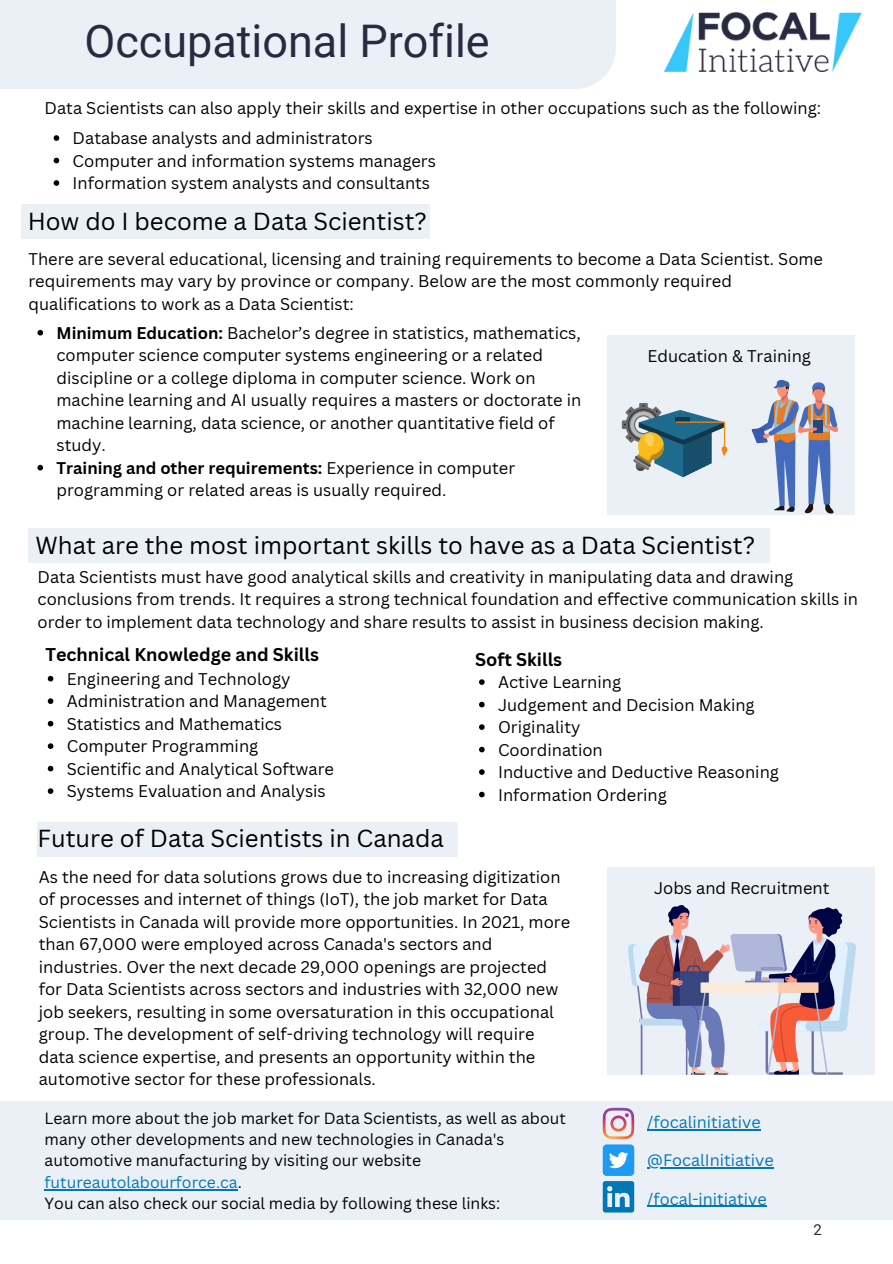
<style>
.page{position:relative;width:893px;height:1264px;background:#fff}
.page>*{position:absolute;margin:0;border:0;box-sizing:border-box;transform-origin:0 0}
.t1{font:45px "Roboto";color:#292940}
.t2{font:24px "Canva Sans";color:#000}
.t3{font:700 18px "Canva Sans";color:#000}
.t4{font:16.5px/22.5px "Canva Sans";color:#000}
.t5{font:16.2px "Canva Sans";color:#0277b5}
.t6{font:15.75px/21.3px "Canva Sans";color:#000}
.t7{font:15px "Roboto";color:#292940}
.s1{font-weight:700}
.s2{color:#0277b5}
</style>
<div class="page">
<img style="left:664px;top:12px;width:198px;height:60px">
<div style="left:0;top:0;width:616px;height:89px;background:#ebf0f7"></div>
<div style="left:22px;top:204px;width:408px;height:35px;background:#ebf0f7"></div>
<div style="left:607px;top:335px;width:248px;height:179px;background:#ebf0f7"></div>
<svg style="left:751px;top:379px;width:87px;height:135px"></svg>
<svg style="left:721px;top:446px;width:6px;height:11px"></svg>
<svg style="left:621px;top:403px;width:104px;height:74px"></svg>
<div style="left:28px;top:528px;width:741px;height:35px;background:#ebf0f7"></div>
<div style="left:38px;top:822px;width:420px;height:35px;background:#ebf0f7"></div>
<div style="left:607px;top:867px;width:268px;height:207px;background:#ebf0f7"></div>
<img style="left:628px;top:905px;width:227px;height:169px">
<svg style="left:54px;top:135px;width:5px;height:6px"></svg>
<svg style="left:54px;top:158px;width:5px;height:5px"></svg>
<svg style="left:54px;top:180px;width:5px;height:6px"></svg>
<svg style="left:37px;top:330px;width:6px;height:5px"></svg>
<svg style="left:37px;top:465px;width:6px;height:5px"></svg>
<svg style="left:48px;top:676px;width:5px;height:5px"></svg>
<svg style="left:48px;top:698px;width:5px;height:6px"></svg>
<svg style="left:48px;top:720px;width:5px;height:6px"></svg>
<svg style="left:48px;top:743px;width:5px;height:6px"></svg>
<svg style="left:48px;top:765px;width:5px;height:6px"></svg>
<svg style="left:48px;top:788px;width:5px;height:6px"></svg>
<svg style="left:479px;top:679px;width:5px;height:6px"></svg>
<svg style="left:479px;top:701px;width:5px;height:6px"></svg>
<svg style="left:479px;top:724px;width:5px;height:6px"></svg>
<svg style="left:479px;top:746px;width:5px;height:6px"></svg>
<svg style="left:479px;top:769px;width:5px;height:6px"></svg>
<svg style="left:479px;top:791px;width:5px;height:6px"></svg>
<div style="left:0;top:1101px;width:892px;height:118px;background:#ebf0f7"></div>
<div style="left:602px;top:1144px;width:32px;height:31px;background:#1d9bf0;border-radius:4px"></div>
<svg style="left:609px;top:1152px;width:19px;height:16px"></svg>
<svg style="left:602px;top:1107px;width:32px;height:32px"></svg>
<svg style="left:602px;top:1181px;width:32px;height:31px"></svg>
<hr style="left:45px;top:1188px;width:193px;height:2px;background:#0277b5">
<hr style="left:647px;top:1129px;width:113px;height:1px;background:#0277b5">
<hr style="left:647px;top:1167px;width:126px;height:1px;background:#0277b5">
<hr style="left:647px;top:1205px;width:119px;height:1px;background:#0277b5">
<p class="t1" style="left:84px;top:15px;width:406px">Occupational Profile</p>
<p class="t4" style="left:45px;top:96px;width:778px">Data Scientists can also apply their skills and expertise in other occupations such as the following:</p>
<p class="t4" style="left:73px;top:127px;width:301px">Database analysts and administrators</p>
<p class="t4" style="left:73px;top:149px;width:365px">Computer and information systems managers</p>
<p class="t4" style="left:73px;top:171px;width:359px">Information system analysts and consultants</p>
<p class="t2" style="left:28px;top:205px;width:400px">How do I become a Data Scientist?</p>
<p class="t4" style="left:28px;top:247px;width:796px">There are several educational, licensing and training requirements to become a Data Scientist. Some requirements may vary by province or company. Below are the most commonly required qualifications to work as a Data Scientist:</p>
<p class="t4" style="left:56px;top:321px;width:526px"><span class="s1">Minimum Education:</span> Bachelor’s degree in statistics, mathematics, computer science computer systems engineering or a related discipline or a college diploma in computer science. Work on machine learning and AI usually requires a masters or doctorate in machine learning, data science, or another quantitative field of study.</p>
<p class="t4" style="left:56px;top:456px;width:460px"><span class="s1">Training and other requirements:</span> Experience in computer programming or related areas is usually required.</p>
<p class="t4" style="left:647px;top:344px;width:165px">Education &amp; Training</p>
<p class="t2" style="left:35px;top:528px;width:721px">What are the most important skills to have as a Data Scientist?</p>
<p class="t4" style="left:38px;top:565px;width:821px">Data Scientists must have good analytical skills and creativity in manipulating data and drawing conclusions from trends. It requires a strong technical foundation and effective communication skills in order to implement data technology and share results to assist in business decision making.</p>
<p class="t3" style="left:45px;top:642px;width:275px">Technical Knowledge and Skills</p>
<p class="t3" style="left:475px;top:646px;width:88px">Soft Skills</p>
<p class="t4" style="left:67px;top:667px;width:225px">Engineering and Technology</p>
<p class="t4" style="left:67px;top:689px;width:261px">Administration and Management</p>
<p class="t4" style="left:67px;top:712px;width:217px">Statistics and Mathematics</p>
<p class="t4" style="left:67px;top:734px;width:193px">Computer Programming</p>
<p class="t4" style="left:67px;top:757px;width:269px">Scientific and Analytical Software</p>
<p class="t4" style="left:67px;top:779px;width:260px">Systems Evaluation and Analysis</p>
<p class="t4" style="left:498px;top:670px;width:124px">Active Learning</p>
<p class="t4" style="left:498px;top:693px;width:258px">Judgement and Decision Making</p>
<p class="t4" style="left:498px;top:715px;width:84px">Originality</p>
<p class="t4" style="left:498px;top:738px;width:106px">Coordination</p>
<p class="t4" style="left:498px;top:760px;width:282px">Inductive and Deductive Reasoning</p>
<p class="t4" style="left:498px;top:783px;width:170px">Information Ordering</p>
<p class="t2" style="left:38px;top:821px;width:407px">Future of Data Scientists in Canada</p>
<p class="t4" style="left:39px;top:865px;width:533px">As the need for data solutions grows due to increasing digitization of processes and internet of things (IoT), the job market for Data Scientists in Canada will provide more opportunities. In 2021, more than 67,000 were employed across Canada's sectors and industries. Over the next decade 29,000 openings are projected for Data Scientists across sectors and industries with 32,000 new job seekers, resulting in some oversaturation in this occupational group. The development of self-driving technology will require data science expertise, and presents an opportunity within the automotive sector for these professionals.</p>
<p class="t6" style="left:45px;top:1106px;width:522px">Learn more about the job market for Data Scientists, as well as about many other developments and new technologies in Canada's automotive manufacturing by visiting our website <span class="s2">futureautolabourforce.ca</span>.</p>
<p class="t6" style="left:45px;top:1192px;width:457px">You can also check our social media by following these links:</p>
<p class="t4" style="left:654px;top:876px;width:177px">Jobs and Recruitment</p>
<p class="t5" style="left:647px;top:1110px;width:115px">/focalinitiative</p>
<p class="t5" style="left:647px;top:1149px;width:128px">@FocalInitiative</p>
<p class="t5" style="left:647px;top:1187px;width:121px">/focal-initiative</p>
<p class="t7" style="left:813px;top:1220px;width:10px">2</p>
</div>
